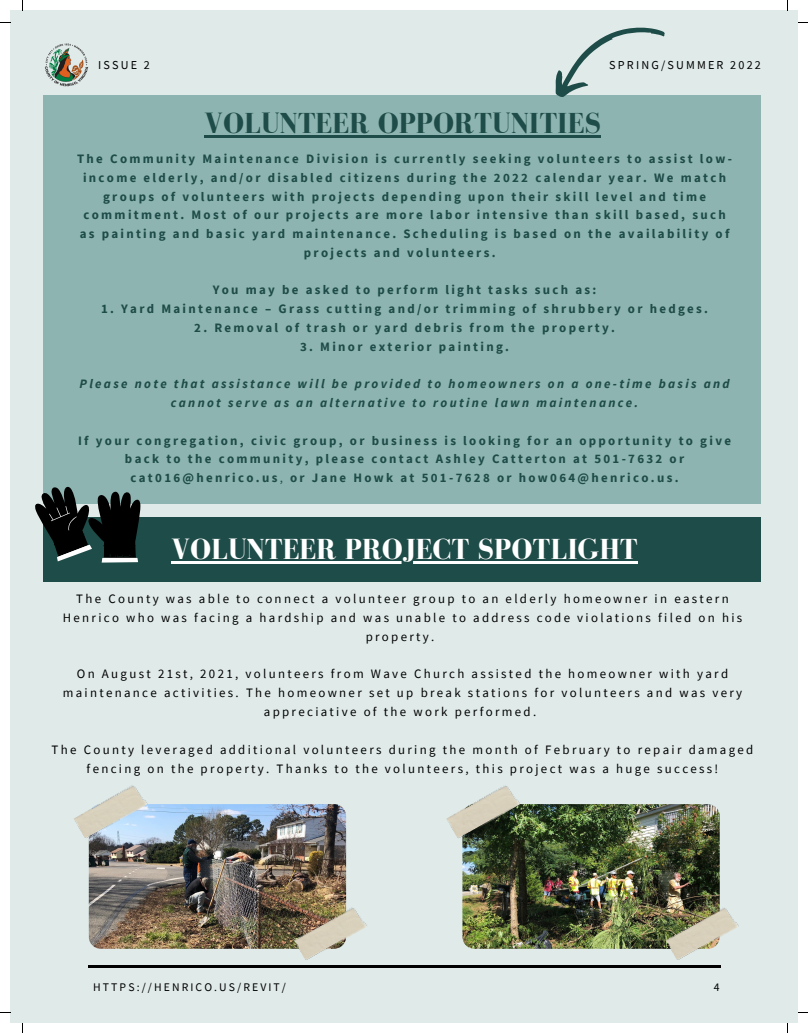
<style>
.page{position:relative;width:808px;height:1033px;background:#fff}
.page>*{position:absolute;margin:0;border:0;box-sizing:border-box;transform-origin:0 0}
.t1{font:700 29.75px "Bodoni FLF";color:#fff}
.t2{font:700 29.75px "Bodoni FLF";color:#1e4c48}
.t3{font:700 12.88px/18.8px "Source Sans Pro";letter-spacing:.18em;color:#1e4c48;text-align:center}
.t4{font:12.88px/18.8px "Source Sans Pro";letter-spacing:.18em;color:#000;text-align:center}
.t5{font:italic 700 12.88px/18.8px "Source Sans Pro";letter-spacing:.18em;color:#1e4c48;text-align:center}
.t6{font:12.12px "Source Sans Pro";letter-spacing:.18em;color:#000}
.t7{font:11.62px "Source Sans Pro";letter-spacing:.18em;color:#000}
.s1{font-weight:400}
</style>
<div class="page">
<div style="left:10px;top:10px;width:788px;height:1013px;background:#e0ebe9"></div>
<img style="left:44px;top:43px;width:45px;height:44px">
<hr style="left:88px;top:964px;width:632px;height:3px;background:#000">
<div style="left:43px;top:96px;width:718px;height:408px;background:#8db4b0"></div>
<svg style="left:543px;top:27px;width:123px;height:70px"></svg>
<div style="left:43px;top:517px;width:718px;height:64px;background:#1e4c48"></div>
<svg style="left:35px;top:486px;width:105px;height:76px"></svg>
<img style="left:89px;top:804px;width:257px;height:144px;border-radius:12px">
<img style="left:462px;top:804px;width:257px;height:144px;border-radius:12px">
<img style="left:74px;top:785px;width:75px;height:54px">
<hr style="left:204px;top:135px;width:397px;height:3px;background:#1e4c48">
<hr style="left:171px;top:561px;width:466px;height:3px;background:#fff">
<img style="left:294px;top:904px;width:73px;height:56px">
<img style="left:446px;top:785px;width:75px;height:54px">
<img style="left:665px;top:904px;width:74px;height:56px">
<p class="t6" style="left:98px;top:57px;width:53px">ISSUE 2</p>
<p class="t6" style="left:609px;top:57px;width:153px">SPRING/SUMMER 2022</p>
<p class="t2" style="left:204px;top:107px;width:398px">VOLUNTEER OPPORTUNITIES</p>
<p class="t3" style="left:77px;top:149px;width:656px">The Community Maintenance Division is currently seeking volunteers to assist low-</p>
<p class="t3" style="left:83px;top:168px;width:644px">income elderly, and/or disabled citizens during the 2022 calendar year. We match</p>
<p class="t3" style="left:103px;top:187px;width:604px">groups of volunteers with projects depending upon their skill level and time</p>
<p class="t3" style="left:83px;top:205px;width:643px">commitment. Most of our projects are more labor intensive than skill based, such</p>
<p class="t3" style="left:80px;top:224px;width:651px">as painting and basic yard maintenance. Scheduling is based on the availability of</p>
<p class="t3" style="left:304px;top:243px;width:193px">projects and volunteers.</p>
<p class="t3" style="left:213px;top:280px;width:385px">You may be asked to perform light tasks such as:</p>
<p class="t3" style="left:101px;top:299px;width:608px">1. Yard Maintenance – Grass cutting and/or trimming of shrubbery or hedges.</p>
<p class="t3" style="left:194px;top:318px;width:422px">2. Removal of trash or yard debris from the property.</p>
<p class="t3" style="left:300px;top:337px;width:210px">3. Minor exterior painting.</p>
<p class="t5" style="left:80px;top:374px;width:651px">Please note that assistance will be provided to homeowners on a one-time basis and cannot serve as an alternative to routine lawn maintenance.</p>
<p class="t3" style="left:78px;top:430px;width:654px">If your congregation, civic group, or business is looking for an opportunity to give back to the community, please contact Ashley Catterton at 501-7632 or cat016@henrico.us<span class="s1">,</span> or Jane Howk at 501-7628 or how064@henrico.us.</p>
<p class="t1" style="left:171px;top:533px;width:468px">VOLUNTEER PROJECT SPOTLIGHT</p>
<p class="t4" style="left:63px;top:589px;width:680px">The County was able to connect a volunteer group to an elderly homeowner in eastern<br>Henrico who was facing a hardship and was unable to address code violations filed on his property.</p>
<p class="t4" style="left:63px;top:664px;width:681px">On August 21st, 2021, volunteers from Wave Church assisted the homeowner with yard maintenance activities. The homeowner set up break stations for volunteers and was very appreciative of the work performed.</p>
<p class="t4" style="left:52px;top:740px;width:703px">The County leveraged additional volunteers during the month of February to repair damaged fencing on the property. Thanks to the volunteers, this project was a huge success!</p>
<p class="t7" style="left:93px;top:979px;width:194px">HTTPS://HENRICO.US/REVIT/</p>
<p class="t7" style="left:714px;top:979px;width:7px">4</p>
</div>
